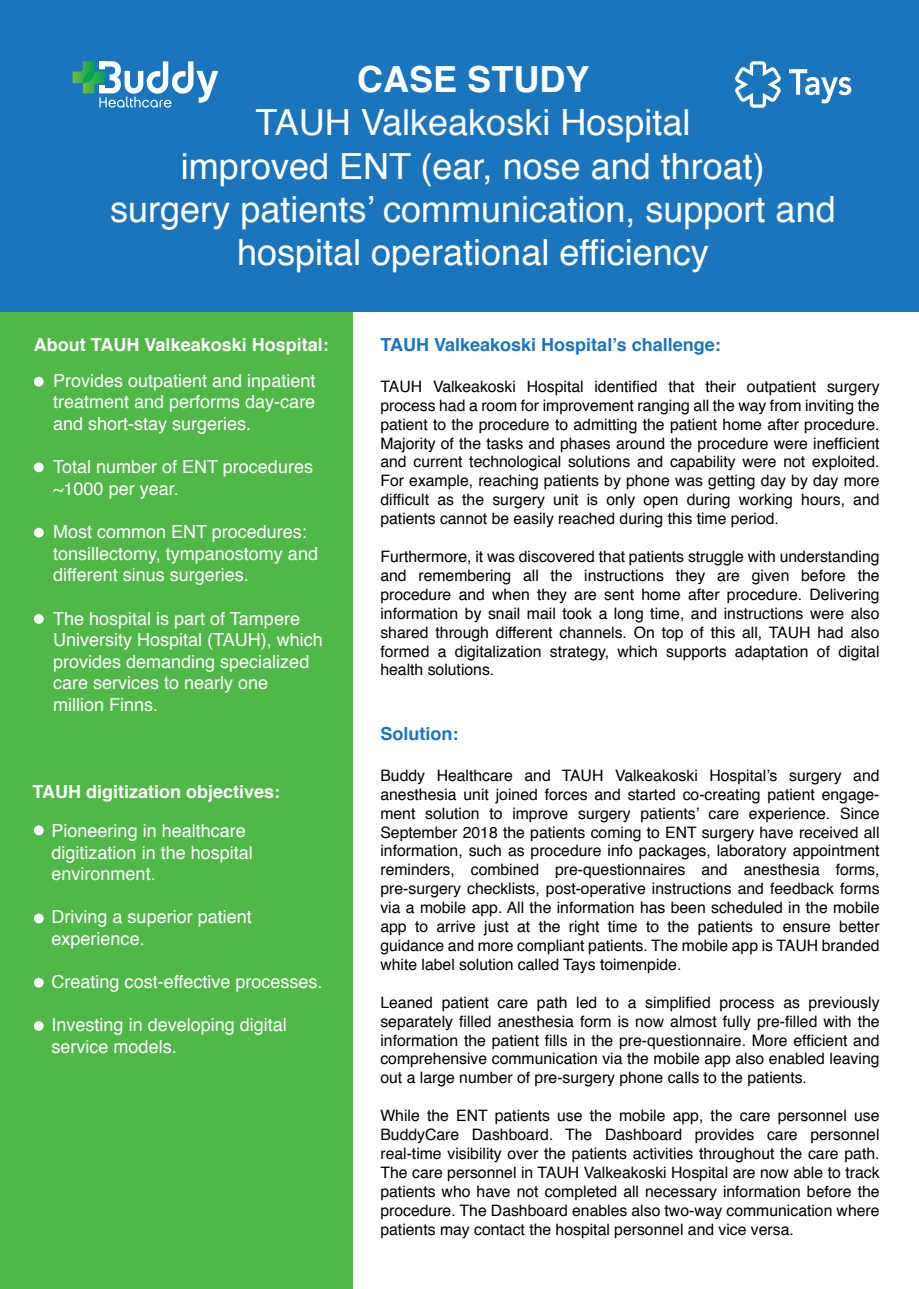
<style>
.page{position:relative;width:919px;height:1289px;background:#fff}
.page>*{position:absolute;margin:0;border:0;box-sizing:border-box;transform-origin:0 0}
.t1{font:36px/43.2px "Helvetica";color:#fff;text-align:center}
.t2{font:700 36px "Helvetica";color:#fff}
.t3{font:18px/21.6px "Helvetica";color:#fff}
.t4{font:700 18px "Helvetica";color:#fff}
.t5{font:700 18px "Helvetica";color:#1b75bc}
.t6{font:15.75px/18.9px "Helvetica";color:#000;text-align:justify}
</style>
<div class="page">
<div style="left:0;top:184px;width:352px;height:1104px;background:#50b748"></div>
<div style="left:0;top:0;width:918px;height:312px;background:#1b75bc"></div>
<svg style="left:73px;top:61px;width:145px;height:47px"></svg>
<svg style="left:735px;top:61px;width:46px;height:47px"></svg>
<svg style="left:789px;top:69px;width:62px;height:34px"></svg>
<div style="left:34px;top:377px;width:10px;height:9px;background:#fff;border-radius:50%"></div>
<div style="left:34px;top:462px;width:10px;height:10px;background:#fff;border-radius:50%"></div>
<div style="left:34px;top:527px;width:10px;height:10px;background:#fff;border-radius:50%"></div>
<div style="left:34px;top:614px;width:10px;height:10px;background:#fff;border-radius:50%"></div>
<div style="left:34px;top:825px;width:10px;height:10px;background:#fff;border-radius:50%"></div>
<div style="left:34px;top:913px;width:10px;height:10px;background:#fff;border-radius:50%"></div>
<div style="left:34px;top:977px;width:10px;height:10px;background:#fff;border-radius:50%"></div>
<div style="left:34px;top:1021px;width:10px;height:9px;background:#fff;border-radius:50%"></div>
<h1 class="t2" style="left:357px;top:50px;width:234px">CASE STUDY</h1>
<h1 class="t1" style="left:110px;top:102px;width:727px">TAUH Valkeakoski Hospital<br>improved ENT (ear, nose and throat)<br>surgery patients’ communication, support and hospital operational efficiency</h1>
<p class="t4" style="left:34px;top:330px;width:296px">About TAUH Valkeakoski Hospital:</p>
<p class="t3" style="left:53px;top:370px;width:264px;text-align:justify">Provides outpatient and inpatient treatment and performs day-care and short-stay surgeries.</p>
<p class="t3" style="left:53px;top:456px;width:261px">Total number of ENT procedures ~1000 per year.</p>
<p class="t3" style="left:53px;top:521px;width:266px">Most common ENT procedures: tonsillectomy, tympanostomy and different sinus surgeries.</p>
<p class="t3" style="left:53px;top:608px;width:271px">The hospital is part of Tampere<br>University Hospital (TAUH), which provides demanding specialized care services to nearly one million Finns.</p>
<p class="t4" style="left:32px;top:777px;width:249px">TAUH digitization objectives:</p>
<p class="t3" style="left:52px;top:820px;width:203px">Pioneering in healthcare digitization in the hospital environment.</p>
<p class="t3" style="left:52px;top:906px;width:202px">Driving a superior patient experience.</p>
<p class="t3" style="left:52px;top:971px;width:272px">Creating cost-effective processes.</p>
<p class="t3" style="left:52px;top:1014px;width:237px">Investing in developing digital service models.</p>
<p class="t5" style="left:380px;top:330px;width:342px">TAUH Valkeakoski Hospital’s challenge:</p>
<p class="t6" style="left:380px;top:377px;width:500px">TAUH Valkeakoski Hospital identified that their outpatient surgery process had a room for improvement ranging all the way from inviting the patient to the procedure to admitting the patient home after procedure.<br>Majority of the tasks and phases around the procedure were inefficient and current technological solutions and capability were not exploited.<br>For example, reaching patients by phone was getting day by day more difficult as the surgery unit is only open during working hours, and patients cannot be easily reached during this time period.</p>
<p class="t6" style="left:380px;top:547px;width:500px">Furthermore, it was discovered that patients struggle with understanding and remembering all the instructions they are given before the procedure and when they are sent home after procedure. Delivering information by snail mail took a long time, and instructions were also shared through different channels. On top of this all, TAUH had also formed a digitalization strategy, which supports adaptation of digital health solutions.</p>
<p class="t5" style="left:380px;top:719px;width:79px">Solution:</p>
<p class="t6" style="left:380px;top:766px;width:500px">Buddy Healthcare and TAUH Valkeakoski Hospital’s surgery and anesthesia unit joined forces and started co-creating patient engage&shy;ment solution to improve surgery patients’ care experience. Since September 2018 the patients coming to ENT surgery have received all information, such as procedure info packages, laboratory appointment reminders, combined pre-questionnaires and anesthesia forms, pre-surgery checklists, post-operative instructions and feedback forms via a mobile app. All the information has been scheduled in the mobile app to arrive just at the right time to the patients to ensure better guidance and more compliant patients. The mobile app is TAUH branded white label solution called Tays toimenpide.</p>
<p class="t6" style="left:380px;top:993px;width:500px">Leaned patient care path led to a simplified process as previously separately filled anesthesia form is now almost fully pre-filled with the information the patient fills in the pre-questionnaire. More efficient and comprehensive communication via the mobile app also enabled leaving out a large number of pre-surgery phone calls to the patients.</p>
<p class="t6" style="left:380px;top:1106px;width:500px">While the ENT patients use the mobile app, the care personnel use BuddyCare Dashboard. The Dashboard provides care personnel real-time visibility over the patients activities throughout the care path.<br>The care personnel in TAUH Valkeakoski Hospital are now able to track patients who have not completed all necessary information before the procedure. The Dashboard enables also two-way communication where patients may contact the hospital personnel and vice versa.</p>
</div>
